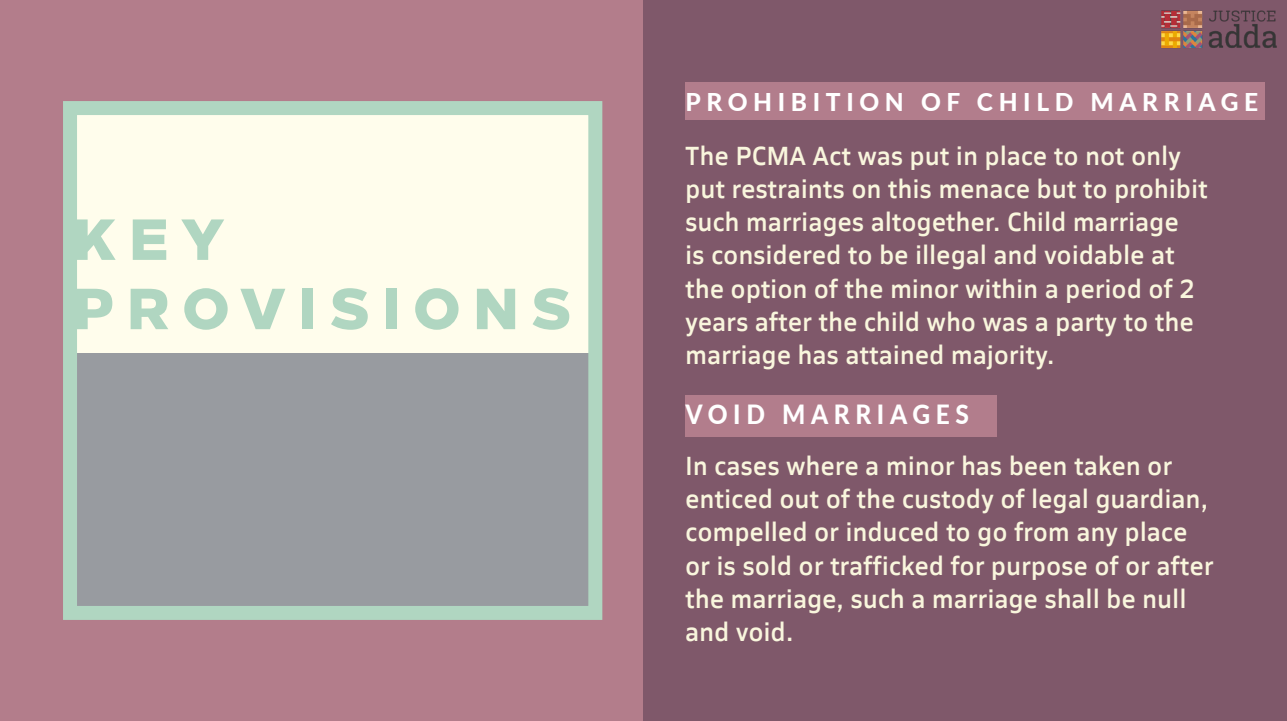
<style>
.page{position:relative;width:1287px;height:721px;background:#fff}
.page>*{position:absolute;margin:0;border:0;box-sizing:border-box;transform-origin:0 0}
.t1{font:800 57.75px "Loew";letter-spacing:.2em;color:#b0d6c1}
.t2{font:600 26.43px/33.2px "Siro";letter-spacing:.02em;color:#f9f6dd;scale:.93 1}
.t3{font:800 26.43px "Lato";letter-spacing:.23em;color:#fff;scale:.93 1}
.t4{font:800 24.5px "Lato";letter-spacing:.23em;color:#fff}
</style>
<div class="page">
<div style="left:0;top:0;width:1284px;height:721px;background:#b37d8b"></div>
<div style="left:643px;top:0;width:643px;height:721px;background:#7f586a"></div>
<div style="left:685px;top:82px;width:579px;height:38px;background:#b27d8c"></div>
<div style="left:685px;top:395px;width:312px;height:42px;background:#b27d8c"></div>
<div style="left:70px;top:108px;width:525px;height:505px;background:#fffdec"></div>
<div style="left:66px;top:353px;width:528px;height:266px;background:#989ba0"></div>
<div style="left:63px;top:101px;width:539px;height:519px;border:14px solid #b0d6c1"></div>
<img style="left:1161px;top:10px;width:116px;height:38px">
<p class="t1" style="left:73px;top:190px;width:154px">KEY</p>
<p class="t1" style="left:73px;top:259px;width:500px">PROVISIONS</p>
<p class="t4" style="left:685px;top:84px;width:574px">PROHIBITION OF CHILD MARRIAGE</p>
<p class="t2" style="left:685px;top:137px;width:563px">The PCMA Act was put in place to not only put restraints on this menace but to prohibit such marriages altogether. Child marriage<br>is considered to be illegal and voidable at the option of the minor within a period of 2 years after the child who was a party to the marriage has attained majority.</p>
<p class="t3" style="left:685px;top:394px;width:306px">VOID MARRIAGES</p>
<p class="t2" style="left:685px;top:447px;width:569px">In cases where a minor has been taken or enticed out of the custody of legal guardian, compelled or induced to go from any place or is sold or trafficked for purpose of or after the marriage, such a marriage shall be null and void.</p>
</div>
